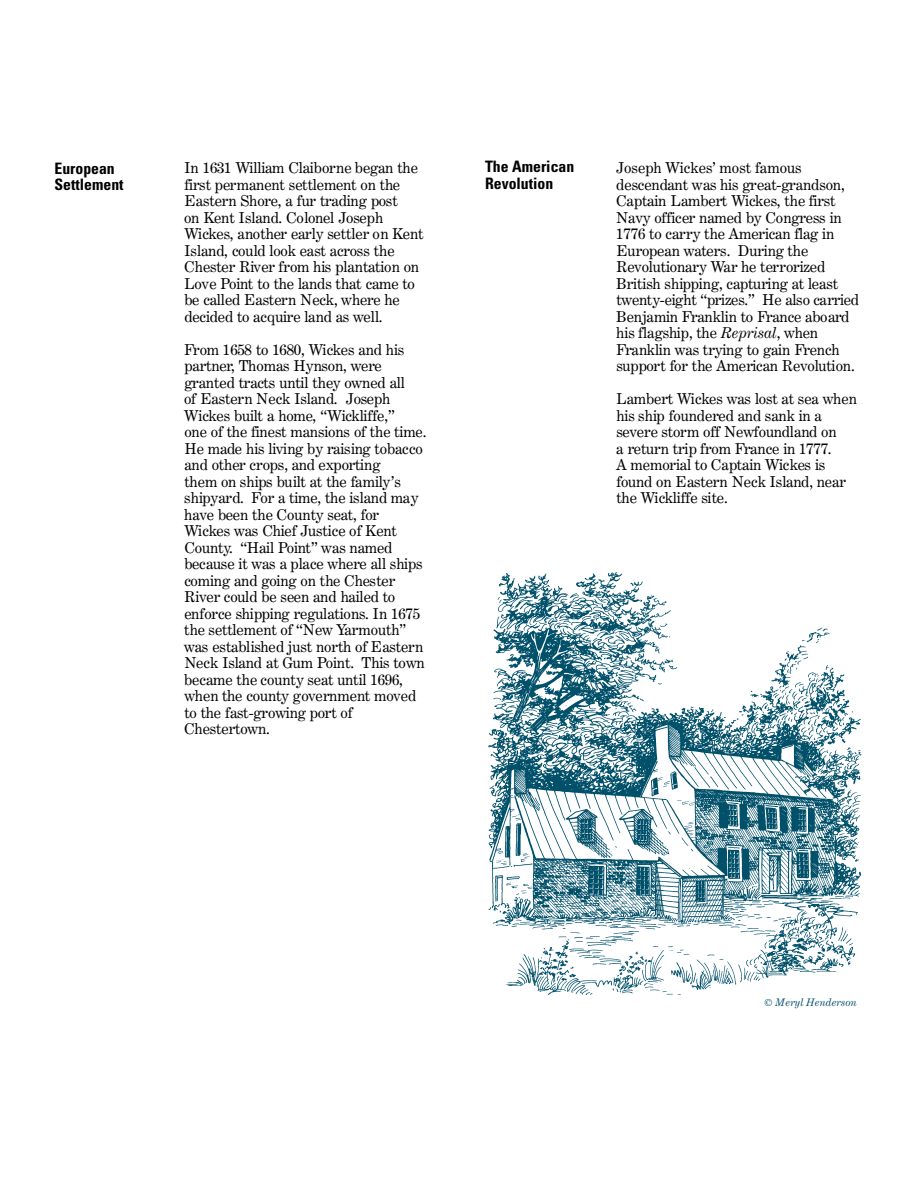
<style>
.page{position:relative;width:918px;height:1188px;background:#fff}
.page>*{position:absolute;margin:0;border:0;box-sizing:border-box;transform-origin:0 0}
.t1{font:700 condensed 15.75px/16.5px "Univers";color:#000}
.t2{font:15px/16.5px "Century Expanded BT";color:#000}
.t3{font:italic 10.5px "Century Expanded BT";color:#00506a}
.s1{font-style:italic}
</style>
<div class="page">
<img style="left:488px;top:572px;width:374px;height:423px">
<p class="t1" style="left:54px;top:161px;width:71px">European<br>Settlement</p>
<p class="t2" style="left:184px;top:161px;width:241px">In 1631 William Claiborne began the first permanent settlement on the<br>E a s t e rn Shore, a fur trading post<br>on Kent Island. Colonel Joseph Wickes, another early settler on Ke n t Island, could look east across the Chester River from his plantation on Love Point to the lands that came to be called Eastern Neck, where he decided to acquire land as well.</p>
<p class="t2" style="left:184px;top:343px;width:244px">From 1658 to 1680, Wickes and his<br>p a r t n e r, Thomas Hynson, were granted tracts until they owned all<br>of Eastern Neck Island. Joseph<br>Wickes built a home, “Wickliffe,”<br>one of the finest mansions of the time.<br>He made his living by raising tobacco and other crops, and exporting<br>them on ships built at the family’ s shipyard. For a time, the island may have been the County seat, for<br>Wickes was Chief Justice of Ke n t<br>C o u n t y. “Hail Point” was named because it was a place where all ships coming and going on the Chester<br>River could be seen and hailed to enforce shipping regulations. In 1675 the settlement of “New Ya rm o u t h ” was established just north of Eastern<br>Neck Island at Gum Point. This town became the county seat until 1696, when the county government moved to the fast-growing port of<br>C h e s t e r t o w n .</p>
<p class="t1" style="left:485px;top:160px;width:91px">The American<br>Revolution</p>
<p class="t2" style="left:616px;top:161px;width:245px">Joseph Wickes’ most famous descendant was his great-grandson, Captain Lambert Wickes, the first Navy officer named by Congress in 1776 to carry the American flag in European waters. During the<br>R e v o l u t i o n a ry War he terr o r i z e d British shipping, capturing at least twenty-eight “prizes.” He also carr i e d Benjamin Franklin to France aboard his flagship, the <span class="s1">R e p r i s a l</span>, when Franklin was trying to gain Fr e n c h support for the American Revolution.</p>
<p class="t2" style="left:616px;top:392px;width:242px">Lambert Wickes was lost at sea when his ship foundered and sank in a severe storm off Newfoundland on<br>a return trip from France in 1777.<br>A memorial to Captain Wickes is found on Eastern Neck Island, near the Wickliffe site.</p>
<p class="t3" style="left:764px;top:998px;width:94px">© Meryl Henderson</p>
</div>
